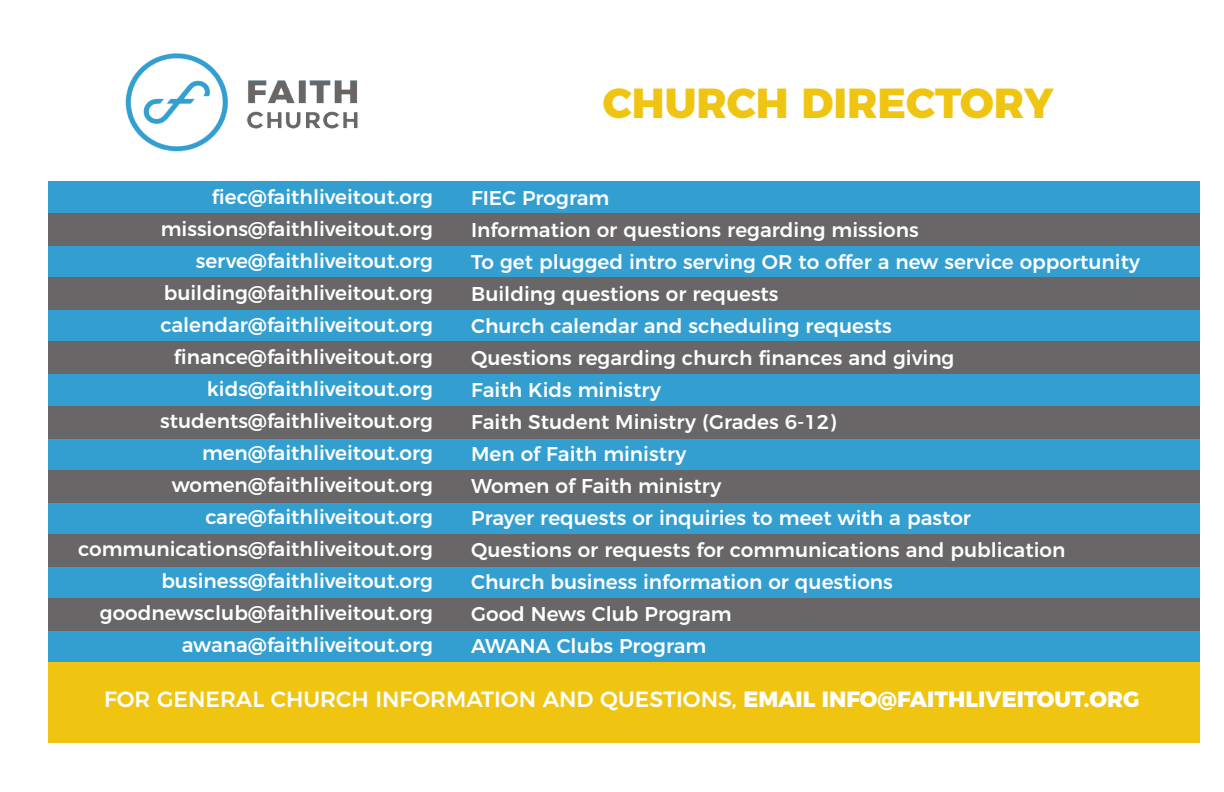
<style>
.page{position:relative;width:1224px;height:792px;background:#fff}
.page>*{position:absolute;margin:0;border:0;box-sizing:border-box;transform-origin:0 0}
.t1{font:800 42px "Montserrat";color:#efc512}
.t2{font:500 22px "Montserrat";color:#fff}
.t3{font:500 20px "Montserrat";color:#fff}
.s1{font-weight:800}
</style>
<div class="page">
<img style="left:125px;top:53px;width:233px;height:99px">
<div style="left:48px;top:182px;width:1152px;height:32px;background:#329fd0"></div>
<div style="left:48px;top:246px;width:1152px;height:32px;background:#329fd0"></div>
<div style="left:48px;top:310px;width:1152px;height:32px;background:#329fd0"></div>
<div style="left:48px;top:374px;width:1152px;height:32px;background:#329fd0"></div>
<div style="left:48px;top:438px;width:1152px;height:32px;background:#329fd0"></div>
<div style="left:48px;top:502px;width:1152px;height:32px;background:#329fd0"></div>
<div style="left:48px;top:566px;width:1152px;height:32px;background:#329fd0"></div>
<div style="left:48px;top:630px;width:1152px;height:33px;background:#329fd0"></div>
<div style="left:48px;top:214px;width:1152px;height:32px;background:#686666"></div>
<div style="left:48px;top:278px;width:1152px;height:32px;background:#686666"></div>
<div style="left:48px;top:342px;width:1152px;height:32px;background:#686666"></div>
<div style="left:48px;top:406px;width:1152px;height:32px;background:#686666"></div>
<div style="left:48px;top:470px;width:1152px;height:32px;background:#686666"></div>
<div style="left:48px;top:534px;width:1152px;height:32px;background:#686666"></div>
<div style="left:48px;top:598px;width:1152px;height:32px;background:#686666"></div>
<div style="left:48px;top:663px;width:1152px;height:80px;background:#efc512"></div>
<p class="t1" style="left:603px;top:68px;width:452px">CHURCH DIRECTORY</p>
<p class="t3" style="left:212px;top:181px;width:223px">fiec@faithliveitout.org</p>
<p class="t3" style="left:161px;top:213px;width:274px">missions@faithliveitout.org</p>
<p class="t3" style="left:196px;top:245px;width:239px">serve@faithliveitout.org</p>
<p class="t3" style="left:164px;top:277px;width:271px">building@faithliveitout.org</p>
<p class="t3" style="left:161px;top:309px;width:274px">calendar@faithliveitout.org</p>
<p class="t3" style="left:174px;top:341px;width:261px">finance@faithliveitout.org</p>
<p class="t3" style="left:207px;top:373px;width:228px">kids@faithliveitout.org</p>
<p class="t3" style="left:160px;top:405px;width:274px">students@faithliveitout.org</p>
<p class="t3" style="left:202px;top:437px;width:233px">men@faithliveitout.org</p>
<p class="t3" style="left:172px;top:469px;width:263px">women@faithliveitout.org</p>
<p class="t3" style="left:205px;top:501px;width:229px">care@faithliveitout.org</p>
<p class="t3" style="left:78px;top:533px;width:356px">communications@faithliveitout.org</p>
<p class="t3" style="left:161px;top:565px;width:273px">business@faithliveitout.org</p>
<p class="t3" style="left:100px;top:597px;width:335px">goodnewsclub@faithliveitout.org</p>
<p class="t3" style="left:182px;top:629px;width:253px">awana@faithliveitout.org</p>
<p class="t2" style="left:104px;top:681px;width:1037px">FOR GENERAL CHURCH INFORMATION AND QUESTIONS, <span class="s1">EMAIL INFO@FAITHLIVEITOUT.ORG</span></p>
<p class="t3" style="left:471px;top:182px;width:140px">FIEC Program</p>
<p class="t3" style="left:471px;top:214px;width:449px">Information or questions regarding missions</p>
<p class="t3" style="left:471px;top:246px;width:670px">To get plugged intro serving OR to offer a new service opportunity</p>
<p class="t3" style="left:471px;top:278px;width:309px">Building questions or requests</p>
<p class="t3" style="left:471px;top:310px;width:422px">Church calendar and scheduling requests</p>
<p class="t3" style="left:471px;top:342px;width:485px">Questions regarding church finances and giving</p>
<p class="t3" style="left:471px;top:374px;width:191px">Faith Kids ministry</p>
<p class="t3" style="left:471px;top:406px;width:366px">Faith Student Ministry (Grades 6-12)</p>
<p class="t3" style="left:471px;top:438px;width:217px">Men of Faith ministry</p>
<p class="t3" style="left:471px;top:470px;width:252px">Women of Faith ministry</p>
<p class="t3" style="left:471px;top:502px;width:501px">Prayer requests or inquiries to meet with a pastor</p>
<p class="t3" style="left:471px;top:534px;width:596px">Questions or requests for communications and publication</p>
<p class="t3" style="left:471px;top:566px;width:423px">Church business information or questions</p>
<p class="t3" style="left:471px;top:598px;width:262px">Good News Club Program</p>
<p class="t3" style="left:471px;top:630px;width:237px">AWANA Clubs Program</p>
</div>
